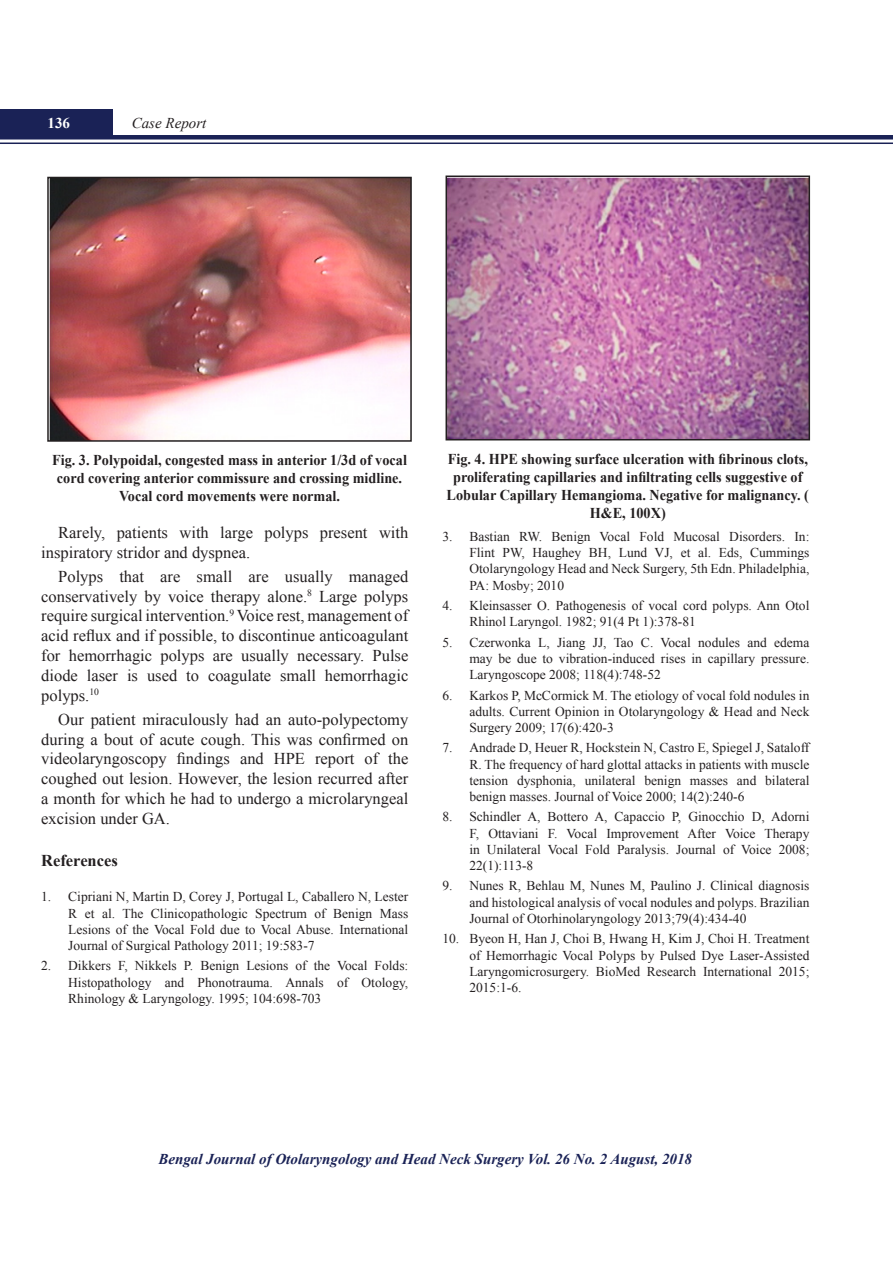
<style>
.page{position:relative;width:893px;height:1263px;background:#fff}
.page>*{position:absolute;margin:0;border:0;box-sizing:border-box;transform-origin:0 0}
.article_paras_normal{font:16.5px/19.8px "Times New Roman";color:#231f20;text-align:justify}
.t1{font:700 16.5px "Times New Roman";color:#231f20}
.t2{font:700 15px/18px "Times New Roman";color:#231f20;text-align:center;scale:.95 1}
.t3{font:italic 700 15px "Times New Roman";color:#1a2256}
.t4{font:italic 15px "Times New Roman";color:#231f20}
.t5{font:700 15px "Times New Roman";color:#fff}
.t6{font:13.5px/16.2px "Times New Roman";color:#231f20;text-align:justify}
</style>
<div class="page">
<div style="left:0;top:109px;width:113px;height:27px;background:#1a2256"></div>
<div style="left:0;top:135px;width:893px;height:5px;background:#1a2256"></div>
<hr style="left:0;top:142px;width:893px;height:2px;background:#1a2256">
<img style="left:50px;top:180px;width:359px;height:259px">
<div style="left:47px;top:177px;width:365px;height:265px;border:2px solid #231f20"></div>
<img style="left:449px;top:178px;width:358px;height:259px">
<div style="left:446px;top:175px;width:364px;height:265px;border:2px solid #231f20"></div>
<p class="t5" style="left:48px;top:112px;width:24px">136</p>
<p class="t4" style="left:132px;top:113px;width:76px">Case Report</p>
<p class="t2" style="left:52px;top:451px;width:375px">Fig. 3. Polypoidal, congested mass in anterior 1/3d of vocal cord covering anterior commissure and crossing midline.<br>Vocal cord movements were normal.</p>
<p class="t2" style="left:447px;top:450px;width:383px">Fig. 4. HPE showing surface ulceration with fibrinous clots, proliferating capillaries and infiltrating cells suggestive of Lobular Capillary Hemangioma. Negative for malignancy. ( H&amp;E, 100X)</p>
<p class="article_paras_normal" style="left:41px;top:522px;width:369px;text-indent:17px">Rarely, patients with large polyps present with inspiratory stridor and dyspnea.</p>
<p class="article_paras_normal" style="left:41px;top:566px;width:369px;text-indent:17px">Polyps that are small are usually managed conservatively by voice therapy alone.<sup>8</sup> Large polyps require surgical intervention.<sup>9</sup> Voice rest, management of acid reflux and if possible, to discontinue anticoagulant for hemorrhagic polyps are usually necessary. Pulse diode laser is used to coagulate small hemorrhagic polyps.<sup>10</sup></p>
<p class="article_paras_normal" style="left:41px;top:709px;width:369px;text-indent:17px">Our patient miraculously had an auto-polypectomy during a bout of acute cough. This was confirmed on videolaryngoscopy findings and HPE report of the coughed out lesion. However, the lesion recurred after a month for which he had to undergo a microlaryngeal excision under GA.</p>
<p class="t1" style="left:41px;top:849px;width:78px">References</p>
<p class="t6" style="left:68px;top:888px;width:342px;text-indent:-27px">1. Cipriani N, Martin D, Corey J, Portugal L, Caballero N, Lester R et al. The Clinicopathologic Spectrum of Benign Mass Lesions of the Vocal Fold due to Vocal Abuse. International Journal of Surgical Pathology 2011; 19:583-7</p>
<p class="t6" style="left:68px;top:958px;width:342px;text-indent:-27px">2. Dikkers F, Nikkels P. Benign Lesions of the Vocal Folds:<br>Histopathology and Phonotrauma. Annals of Otology, Rhinology &amp; Laryngology. 1995; 104:698-703</p>
<p class="t6" style="left:469px;top:528px;width:342px;text-indent:-27px">3. Bastian RW. Benign Vocal Fold Mucosal Disorders. In:<br>Flint PW, Haughey BH, Lund VJ, et al. Eds, Cummings Otolaryngology Head and Neck Surgery, 5th Edn. Philadelphia, PA: Mosby; 2010</p>
<p class="t6" style="left:469px;top:597px;width:342px;text-indent:-27px">4. Kleinsasser O. Pathogenesis of vocal cord polyps. Ann Otol<br>Rhinol Laryngol. 1982; 91(4 Pt 1):378-81</p>
<p class="t6" style="left:469px;top:634px;width:342px;text-indent:-27px">5. Czerwonka L, Jiang JJ, Tao C. Vocal nodules and edema may be due to vibration-induced rises in capillary pressure.<br>Laryngoscope 2008; 118(4):748-52</p>
<p class="t6" style="left:469px;top:687px;width:342px;text-indent:-27px">6. Karkos P, McCormick M. The etiology of vocal fold nodules in adults. Current Opinion in Otolaryngology &amp; Head and Neck Surgery 2009; 17(6):420-3</p>
<p class="t6" style="left:469px;top:739px;width:342px;text-indent:-27px">7. Andrade D, Heuer R, Hockstein N, Castro E, Spiegel J, Sataloff R. The frequency of hard glottal attacks in patients with muscle tension dysphonia, unilateral benign masses and bilateral benign masses. Journal of Voice 2000; 14(2):240-6</p>
<p class="t6" style="left:469px;top:808px;width:342px;text-indent:-27px">8. Schindler A, Bottero A, Capaccio P, Ginocchio D, Adorni F, Ottaviani F. Vocal Improvement After Voice Therapy in Unilateral Vocal Fold Paralysis. Journal of Voice 2008; 22(1):113-8</p>
<p class="t6" style="left:469px;top:878px;width:342px;text-indent:-27px">9. Nunes R, Behlau M, Nunes M, Paulino J. Clinical diagnosis and histological analysis of vocal nodules and polyps. Brazilian Journal of Otorhinolaryngology 2013;79(4):434-40</p>
<p class="t6" style="left:469px;top:930px;width:342px;text-indent:-27px">10. Byeon H, Han J, Choi B, Hwang H, Kim J, Choi H. Treatment of Hemorrhagic Vocal Polyps by Pulsed Dye Laser-Assisted Laryngomicrosurgery. BioMed Research International 2015; 2015:1-6.</p>
<p class="t3" style="left:158px;top:1148px;width:535px">Bengal Journal of Otolaryngology and Head Neck Surgery Vol. 26 No. 2 August, 2018</p>
</div>
